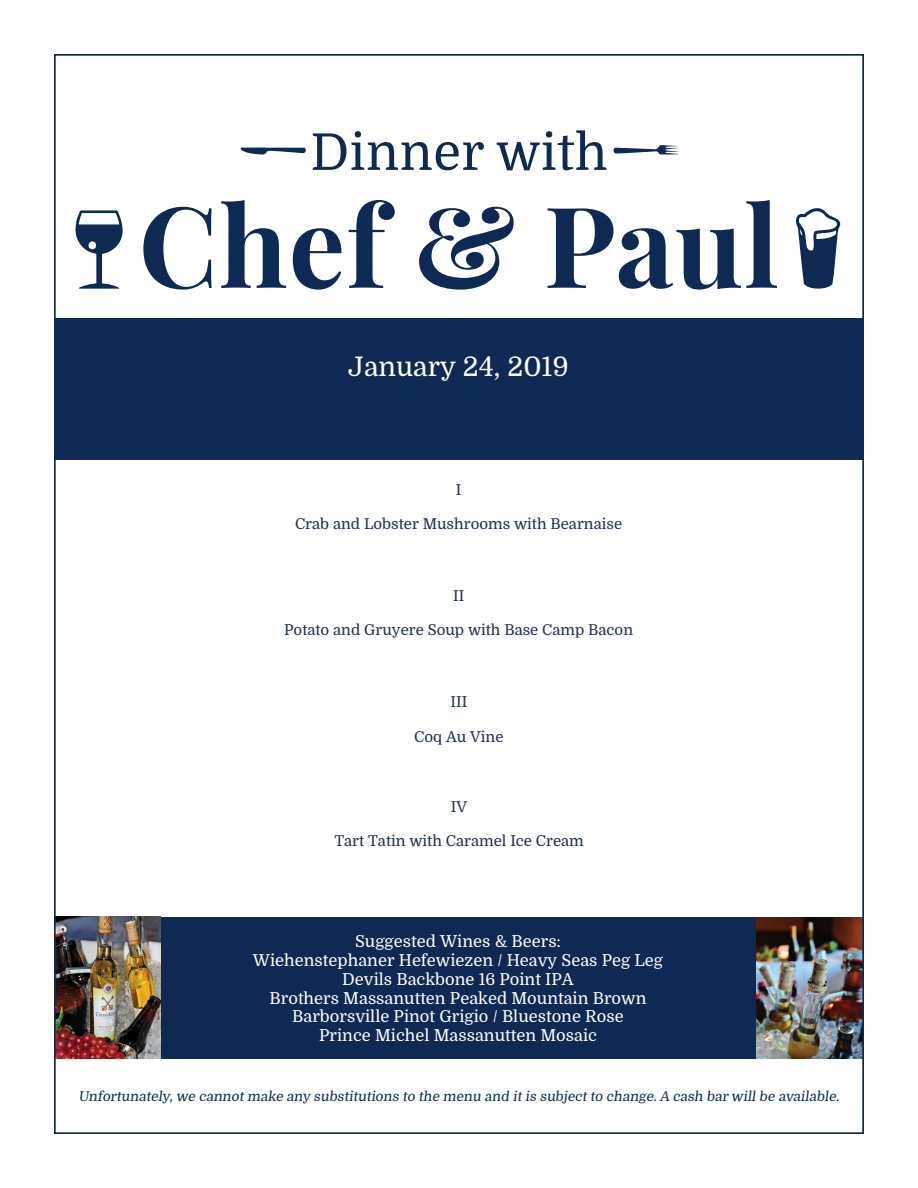
<style>
.page{position:relative;width:918px;height:1188px;background:#fff}
.page>*{position:absolute;margin:0;border:0;box-sizing:border-box;transform-origin:0 0}
.t1{font:700 112.5px "Playfair Display";letter-spacing:.01em;color:#0e2954}
.t2{font:50.7px "Domine";letter-spacing:.01em;color:#0e2954}
.t3{font:27px "Domine";color:#fff}
.t4{font:16.5px/18.8px "Domine";color:#fff;text-align:center}
.t5{font:15px "Domine";color:#212e54}
.t6{font:13.5px "Domine";color:#0e2954}
</style>
<div class="page">
<div style="left:54px;top:318px;width:810px;height:142px;background:#0e2954"></div>
<svg style="left:76px;top:210px;width:47px;height:79px"></svg>
<svg style="left:796px;top:208px;width:44px;height:81px"></svg>
<svg style="left:241px;top:148px;width:65px;height:7px"></svg>
<svg style="left:614px;top:145px;width:65px;height:9px"></svg>
<div style="left:54px;top:917px;width:810px;height:142px;background:#0e2954"></div>
<img style="left:57px;top:917px;width:103px;height:142px">
<img style="left:756px;top:917px;width:105px;height:141px">
<h2 class="t2" style="left:310px;top:124px;width:299px">Dinner with</h2>
<h1 class="t1" style="left:139px;top:175px;width:642px">Chef &amp; Paul</h1>
<h3 class="t3" style="left:348px;top:352px;width:222px">January 24, 2019</h3>
<p class="t5" style="left:456px;top:481px;width:7px">I</p>
<p class="t5" style="left:295px;top:515px;width:329px">Crab and Lobster Mushrooms with Bearnaise</p>
<p class="t5" style="left:453px;top:588px;width:13px">II</p>
<p class="t5" style="left:284px;top:622px;width:351px">Potato and Gruyere Soup with Base Camp Bacon</p>
<p class="t5" style="left:450px;top:694px;width:18px">III</p>
<p class="t5" style="left:414px;top:728px;width:91px">Coq Au Vine</p>
<p class="t5" style="left:451px;top:799px;width:18px">IV</p>
<p class="t5" style="left:334px;top:833px;width:251px">Tart Tatin with Caramel Ice Cream</p>
<p class="t4" style="left:253px;top:932px;width:412px">Suggested Wines &amp; Beers:<br>Wiehenstephaner Hefewiezen / Heavy Seas Peg Leg Devils Backbone 16 Point IPA<br>Brothers Massanutten Peaked Mountain Brown Barborsville Pinot Grigio / Bluestone Rose<br>Prince Michel Massanutten Mosaic</p>
<p class="t6" style="left:78px;top:1089px;width:765px">Unfortunately, we cannot make any substitutions to the menu and it is subj ect to change. A cash bar will be available.</p>
</div>
